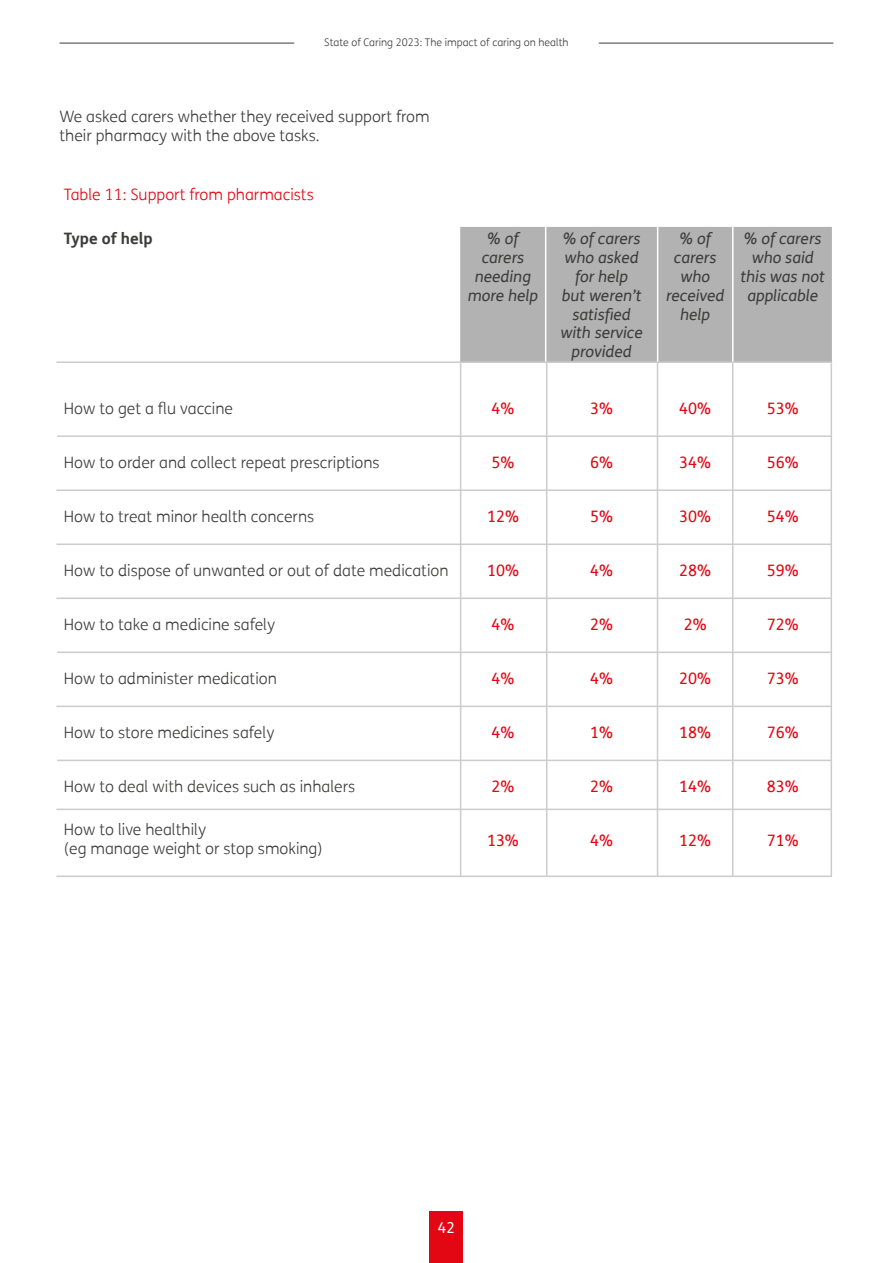
<style>
.page{position:relative;width:893px;height:1263px;background:#fff}
.page>*{position:absolute;margin:0;border:0;box-sizing:border-box;transform-origin:0 0}
.t1{font:300 15.75px/18.9px "FS Me";color:#3c3c3b}
.t2{font:italic 15.75px/18.9px "FS Me";color:#3c3c3b;text-align:center}
.t3{font:15.75px "FS Me";color:#e30613}
.t4{font:300 15.75px "FS Me";color:#e30613}
.t5{font:700 15.75px "FS Me";color:#3c3c3b}
.t6{font:15px "FS Me";color:#fff}
.t7{font:300 10.5px "FS Me";color:#3c3c3b}
</style>
<div class="page">
<div style="left:460px;top:227px;width:372px;height:136px;background:#b3b2b2"></div>
<hr style="left:545px;top:227px;width:1px;height:136px;background:#fff">
<hr style="left:657px;top:227px;width:1px;height:136px;background:#fff">
<hr style="left:732px;top:227px;width:1px;height:136px;background:#fff">
<hr style="left:56px;top:361px;width:775px;height:2px;background:#cecbcb">
<hr style="left:57px;top:435px;width:775px;height:2px;background:#cecbcb">
<hr style="left:56px;top:489px;width:775px;height:2px;background:#cecbcb">
<hr style="left:56px;top:543px;width:775px;height:2px;background:#cecbcb">
<hr style="left:56px;top:597px;width:775px;height:2px;background:#cecbcb">
<hr style="left:57px;top:651px;width:775px;height:2px;background:#cecbcb">
<hr style="left:56px;top:706px;width:775px;height:1px;background:#cecbcb">
<hr style="left:57px;top:760px;width:775px;height:1px;background:#cecbcb">
<hr style="left:56px;top:809px;width:775px;height:1px;background:#cecbcb">
<hr style="left:56px;top:875px;width:775px;height:2px;background:#cecbcb">
<hr style="left:460px;top:363px;width:1px;height:514px;background:#cecbcb">
<hr style="left:546px;top:362px;width:1px;height:514px;background:#cecbcb">
<hr style="left:657px;top:362px;width:1px;height:514px;background:#cecbcb">
<hr style="left:732px;top:363px;width:1px;height:514px;background:#cecbcb">
<hr style="left:831px;top:363px;width:1px;height:514px;background:#cecbcb">
<div style="left:430px;top:1211px;width:33px;height:52px;background:#e30613"></div>
<hr style="left:60px;top:43px;width:234px;height:1px;background:#3c3c3b">
<hr style="left:599px;top:43px;width:234px;height:1px;background:#3c3c3b">
<p class="t7" style="left:324px;top:35px;width:246px">State of Caring 2023: The impact of caring on health</p>
<p class="t1" style="left:60px;top:107px;width:372px">We asked carers whether they received support from their pharmacy with the above tasks.</p>
<p class="t4" style="left:64px;top:184px;width:251px">Table 11: Support from pharmacists</p>
<p class="t5" style="left:64px;top:226px;width:90px">Type of help</p>
<p class="t2" style="left:468px;top:228px;width:72px">% of carers needing more help</p>
<p class="t2" style="left:560px;top:228px;width:84px">% of carers who asked for help<br>but weren’t satisfied with service provided</p>
<p class="t2" style="left:666px;top:228px;width:60px">% of carers who received help</p>
<p class="t2" style="left:741px;top:228px;width:86px">% of carers who said this was not applicable</p>
<p class="t1" style="left:64px;top:399px;width:171px">How to get a flu vaccine</p>
<p class="t3" style="left:491px;top:398px;width:24px">4%</p>
<p class="t3" style="left:590px;top:398px;width:24px">3%</p>
<p class="t3" style="left:679px;top:398px;width:33px">40%</p>
<p class="t3" style="left:767px;top:398px;width:33px">53%</p>
<p class="t1" style="left:64px;top:453px;width:317px">How to order and collect repeat prescriptions</p>
<p class="t3" style="left:491px;top:452px;width:24px">5%</p>
<p class="t3" style="left:590px;top:452px;width:24px">6%</p>
<p class="t3" style="left:679px;top:452px;width:33px">34%</p>
<p class="t3" style="left:767px;top:452px;width:33px">56%</p>
<p class="t1" style="left:64px;top:507px;width:252px">How to treat minor health concerns</p>
<p class="t3" style="left:487px;top:506px;width:33px">12%</p>
<p class="t3" style="left:590px;top:506px;width:24px">5%</p>
<p class="t3" style="left:679px;top:506px;width:33px">30%</p>
<p class="t3" style="left:767px;top:506px;width:33px">54%</p>
<p class="t1" style="left:64px;top:561px;width:386px">How to dispose of unwanted or out of date medication</p>
<p class="t3" style="left:487px;top:560px;width:33px">10%</p>
<p class="t3" style="left:590px;top:560px;width:24px">4%</p>
<p class="t3" style="left:679px;top:560px;width:33px">28%</p>
<p class="t3" style="left:767px;top:560px;width:33px">59%</p>
<p class="t1" style="left:64px;top:615px;width:213px">How to take a medicine safely</p>
<p class="t3" style="left:491px;top:614px;width:24px">4%</p>
<p class="t3" style="left:590px;top:614px;width:24px">2%</p>
<p class="t3" style="left:684px;top:614px;width:24px">2%</p>
<p class="t3" style="left:767px;top:614px;width:33px">72%</p>
<p class="t1" style="left:64px;top:669px;width:214px">How to administer medication</p>
<p class="t3" style="left:491px;top:668px;width:24px">4%</p>
<p class="t3" style="left:590px;top:668px;width:24px">4%</p>
<p class="t3" style="left:679px;top:668px;width:33px">20%</p>
<p class="t3" style="left:767px;top:668px;width:33px">73%</p>
<p class="t1" style="left:64px;top:723px;width:212px">How to store medicines safely</p>
<p class="t3" style="left:491px;top:722px;width:24px">4%</p>
<p class="t3" style="left:590px;top:722px;width:24px">1%</p>
<p class="t3" style="left:679px;top:722px;width:33px">18%</p>
<p class="t3" style="left:767px;top:722px;width:33px">76%</p>
<p class="t1" style="left:64px;top:777px;width:293px">How to deal with devices such as inhalers</p>
<p class="t3" style="left:491px;top:776px;width:24px">2%</p>
<p class="t3" style="left:590px;top:776px;width:24px">2%</p>
<p class="t3" style="left:679px;top:776px;width:33px">14%</p>
<p class="t3" style="left:767px;top:776px;width:33px">83%</p>
<p class="t1" style="left:64px;top:820px;width:260px">How to live healthily<br>(eg manage weight or stop smoking)</p>
<p class="t3" style="left:487px;top:830px;width:33px">13%</p>
<p class="t3" style="left:590px;top:830px;width:24px">4%</p>
<p class="t3" style="left:679px;top:830px;width:33px">12%</p>
<p class="t3" style="left:767px;top:830px;width:33px">71%</p>
<p class="t6" style="left:438px;top:1217px;width:19px">42</p>
</div>
